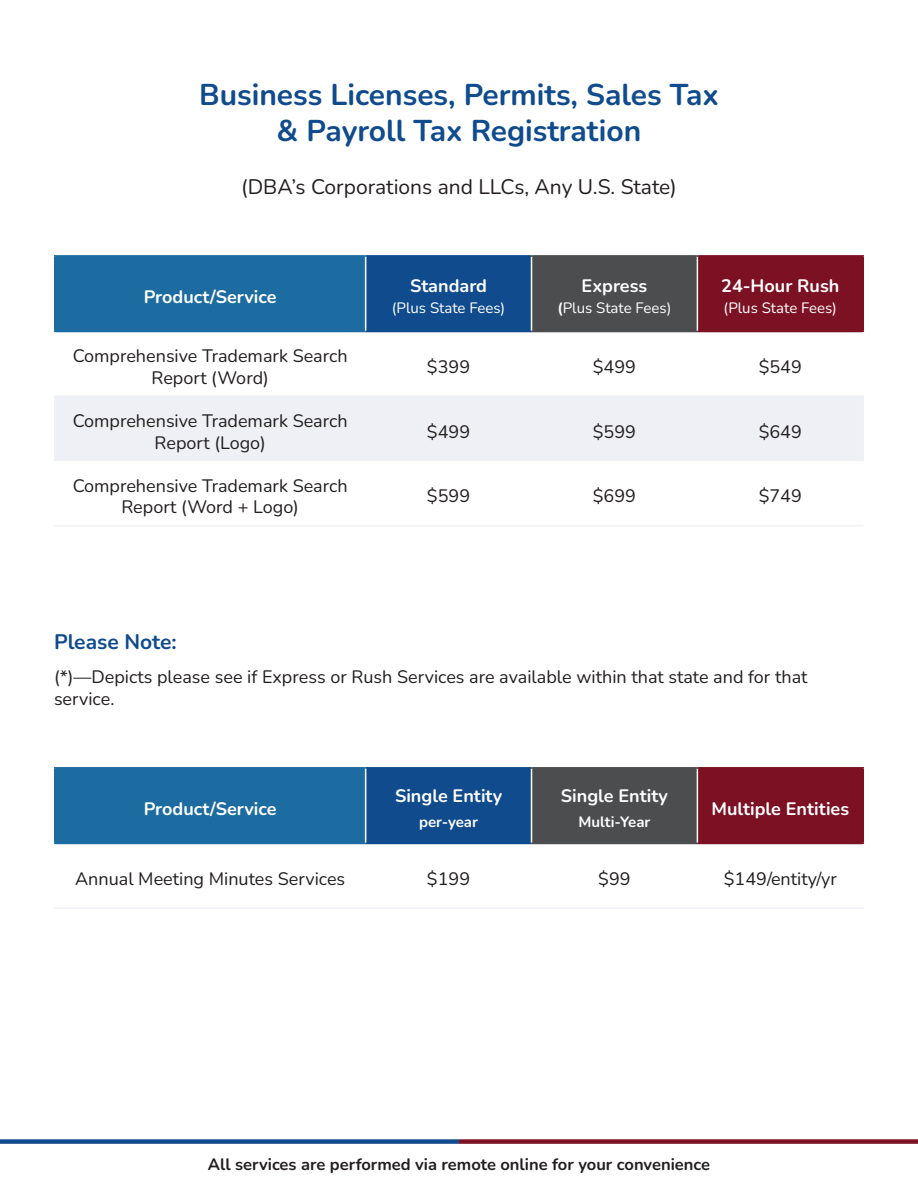
<style>
.page{position:relative;width:918px;height:1188px;background:#fff}
.page>*{position:absolute;margin:0;border:0;box-sizing:border-box;transform-origin:0 0}
.t1{font:700 30px "Nunito";color:#104b8d}
.t2{font:21px "Nunito";color:#231f20}
.t3{font:700 21px "Nunito";color:#104b8d}
.t4{font:18px/21.6px "Nunito";color:#231f20}
.t5{font:700 18px "Nunito";color:#fff}
.t6{font:700 16.5px "Nunito";color:#231f20}
.t7{font:15px "Nunito";color:#fff}
.t8{font:700 15px "Nunito";color:#fff}
.s1{font-weight:700}
</style>
<div class="page">
<div style="left:55px;top:256px;width:311px;height:76px;background:#1d6ca1"></div>
<div style="left:366px;top:256px;width:166px;height:76px;background:#104b8d"></div>
<div style="left:532px;top:256px;width:165px;height:76px;background:#4b4d4f"></div>
<div style="left:697px;top:256px;width:166px;height:76px;background:#7b1122"></div>
<svg style="left:56px;top:332px;width:806px;height:1px"></svg>
<div style="left:56px;top:397px;width:806px;height:64px;background:#eef0f6"></div>
<hr style="left:54px;top:255px;width:312px;height:2px;background:#1c6ca2">
<hr style="left:54px;top:257px;width:2px;height:74px;background:#1c6ca2">
<hr style="left:54px;top:331px;width:312px;height:1px;background:#1c6ca2">
<hr style="left:365px;top:257px;width:1px;height:74px;background:#fff">
<hr style="left:531px;top:257px;width:1px;height:74px;background:#fff">
<hr style="left:697px;top:257px;width:1px;height:74px;background:#fff">
<hr style="left:697px;top:255px;width:167px;height:2px;background:#7b1122">
<hr style="left:862px;top:257px;width:2px;height:74px;background:#7b1122">
<hr style="left:697px;top:331px;width:167px;height:1px;background:#7b1122">
<hr style="left:532px;top:255px;width:165px;height:2px;background:#4b4d4f">
<hr style="left:366px;top:255px;width:166px;height:2px;background:#104b8d">
<hr style="left:54px;top:395px;width:312px;height:2px;background:#eff1f6">
<hr style="left:54px;top:397px;width:2px;height:64px;background:#eff1f6">
<hr style="left:366px;top:395px;width:166px;height:2px;background:#eff1f6">
<hr style="left:532px;top:395px;width:165px;height:2px;background:#eff1f6">
<hr style="left:697px;top:395px;width:167px;height:2px;background:#eff1f6">
<hr style="left:862px;top:397px;width:2px;height:64px;background:#eff1f6">
<hr style="left:55px;top:525px;width:311px;height:1px;background:#eff1f6">
<hr style="left:366px;top:525px;width:166px;height:1px;background:#eff1f6">
<hr style="left:532px;top:525px;width:165px;height:1px;background:#eff1f6">
<hr style="left:697px;top:525px;width:166px;height:1px;background:#eff1f6">
<div style="left:55px;top:768px;width:311px;height:75px;background:#1d6ca1"></div>
<div style="left:366px;top:768px;width:166px;height:75px;background:#104b8d"></div>
<div style="left:532px;top:768px;width:165px;height:75px;background:#4b4d4f"></div>
<div style="left:697px;top:768px;width:166px;height:75px;background:#7b1122"></div>
<svg style="left:56px;top:844px;width:806px;height:1px"></svg>
<hr style="left:54px;top:767px;width:312px;height:2px;background:#1c6ca2">
<hr style="left:54px;top:769px;width:2px;height:74px;background:#1c6ca2">
<hr style="left:54px;top:843px;width:312px;height:1px;background:#1c6ca2">
<hr style="left:365px;top:769px;width:1px;height:74px;background:#fff">
<hr style="left:531px;top:769px;width:1px;height:74px;background:#fff">
<hr style="left:697px;top:769px;width:1px;height:74px;background:#fff">
<hr style="left:697px;top:767px;width:167px;height:2px;background:#7b1122">
<hr style="left:862px;top:769px;width:2px;height:74px;background:#7b1122">
<hr style="left:697px;top:843px;width:167px;height:1px;background:#7b1122">
<hr style="left:532px;top:767px;width:165px;height:2px;background:#4b4d4f">
<hr style="left:532px;top:843px;width:165px;height:1px;background:#4b4d4f">
<hr style="left:366px;top:767px;width:166px;height:2px;background:#104b8d">
<hr style="left:366px;top:843px;width:166px;height:1px;background:#104b8d">
<hr style="left:54px;top:907px;width:312px;height:2px;background:#eff1f6">
<hr style="left:366px;top:907px;width:166px;height:2px;background:#eff1f6">
<hr style="left:532px;top:907px;width:165px;height:2px;background:#eff1f6">
<hr style="left:697px;top:907px;width:167px;height:2px;background:#eff1f6">
<div style="left:0;top:1139px;width:459px;height:5px;background:#104b8d"></div>
<div style="left:459px;top:1139px;width:459px;height:5px;background:#7b1122"></div>
<p class="t1" style="left:199px;top:73px;width:521px">Business Licenses, Permits, Sales Tax</p>
<p class="t1" style="left:277px;top:109px;width:366px">&amp; Payroll Tax Registration</p>
<p class="t2" style="left:241px;top:172px;width:437px">(DBA’s Corporations and LLCs, Any U.S. State)</p>
<p class="t5" style="left:144px;top:284px;width:134px">Product/Service</p>
<p class="t4" style="left:73px;top:344px;width:277px">Comprehensive Trademark Search</p>
<p class="t4" style="left:152px;top:366px;width:119px">Report (Word)</p>
<p class="t4" style="left:73px;top:409px;width:277px">Comprehensive Trademark Search</p>
<p class="t4" style="left:155px;top:431px;width:113px">Report (Logo)</p>
<p class="t4" style="left:73px;top:474px;width:277px">Comprehensive Trademark Search</p>
<p class="t4" style="left:121px;top:495px;width:179px">Report (Word + Logo)</p>
<p class="t5" style="left:410px;top:273px;width:78px">Standard</p>
<p class="t7" style="left:392px;top:298px;width:115px">(Plus State Fees)</p>
<p class="t5" style="left:582px;top:273px;width:67px">Express</p>
<p class="t7" style="left:557px;top:298px;width:116px"><span class="s1">(</span>Plus State Fees)</p>
<p class="t5" style="left:721px;top:273px;width:120px">24-Hour Rush</p>
<p class="t7" style="left:724px;top:298px;width:115px">(Plus State Fees)</p>
<p class="t4" style="left:427px;top:355px;width:45px">$399</p>
<p class="t4" style="left:593px;top:355px;width:45px">$499</p>
<p class="t4" style="left:759px;top:355px;width:45px">$549</p>
<p class="t4" style="left:427px;top:420px;width:45px">$499</p>
<p class="t4" style="left:593px;top:420px;width:45px">$599</p>
<p class="t4" style="left:759px;top:420px;width:45px">$649</p>
<p class="t4" style="left:427px;top:485px;width:45px">$599</p>
<p class="t4" style="left:593px;top:485px;width:45px">$699</p>
<p class="t4" style="left:759px;top:485px;width:45px">$749</p>
<p class="t3" style="left:54px;top:627px;width:124px">Please Note:</p>
<p class="t4" style="left:54px;top:666px;width:755px">(*)—Depicts please see if Express or Rush Services are available within that state and for that service.</p>
<p class="t5" style="left:144px;top:796px;width:134px">Product/Service</p>
<p class="t5" style="left:395px;top:783px;width:109px">Single Entity</p>
<p class="t8" style="left:419px;top:811px;width:60px">per-year</p>
<p class="t5" style="left:561px;top:783px;width:109px">Single Entity</p>
<p class="t8" style="left:578px;top:811px;width:74px">Multi-Year</p>
<p class="t5" style="left:711px;top:796px;width:139px">Multiple Entities</p>
<p class="t4" style="left:75px;top:867px;width:272px">Annual Meeting Minutes Services</p>
<p class="t4" style="left:427px;top:867px;width:45px">$199</p>
<p class="t4" style="left:598px;top:867px;width:34px">$99</p>
<p class="t4" style="left:724px;top:867px;width:115px">$149/entity/yr</p>
<p class="t6" style="left:208px;top:1153px;width:504px">All services are performed via remote online for your convenience</p>
</div>
